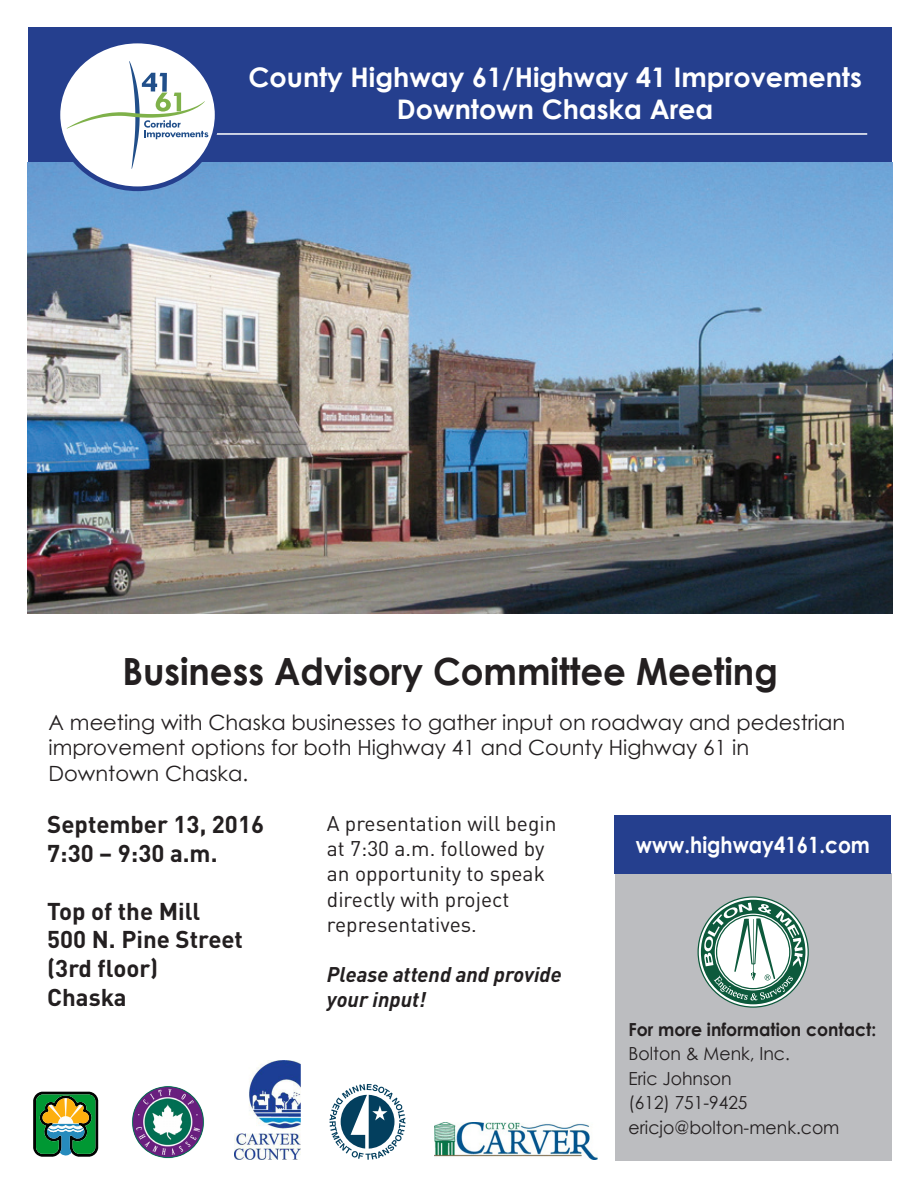
<style>
.page{position:relative;width:918px;height:1188px;background:#fff}
.page>*{position:absolute;margin:0;border:0;box-sizing:border-box;transform-origin:0 0}
.Body{font:700 37.5px "Century Gothic";color:#231f20;scale:.95 1}
.t1{font:700 27px/32.4px "Century Gothic";color:#fff;text-align:center}
.t2{font:700 24px/28.8px "DINOT";color:#231f20}
.t3{font:700 22.5px "Century Gothic";color:#fff;scale:.9 1}
.Body-2{font:21px/25.2px "Century Gothic";color:#231f20}
.t4{font:21px/25.2px "DINOT";color:#231f20}
.t5{font:italic 700 21px/25.2px "DINOT";color:#231f20}
.t6{font:18px "Century Gothic";color:#231f20;scale:.96 1}
.t7{font:700 18px "Century Gothic";color:#231f20;scale:.96 1}
</style>
<div class="page">
<img style="left:27px;top:162px;width:865px;height:451px">
<div style="left:28px;top:27px;width:863px;height:135px;background:#253f8e"></div>
<hr style="left:127px;top:133px;width:740px;height:2px;background:#fff">
<svg style="left:58px;top:41px;width:159px;height:148px;fill:#fff"></svg>
<svg style="left:67px;top:61px;width:141px;height:108px;background:#e0e6ea"></svg>
<div style="left:56px;top:39px;width:163px;height:152px;border:5px solid #253f8e;border-radius:50%"></div>
<img style="left:235px;top:1061px;width:66px;height:99px">
<img style="left:132px;top:1086px;width:72px;height:73px">
<svg style="left:33px;top:1092px;width:65px;height:65px;background:#4e834c"></svg>
<img style="left:434px;top:1122px;width:163px;height:38px">
<svg style="left:330px;top:1084px;width:75px;height:76px"></svg>
<div style="left:615px;top:873px;width:276px;height:288px;background:#bcbdc0"></div>
<svg style="left:698px;top:896px;width:111px;height:112px"></svg>
<div style="left:615px;top:815px;width:276px;height:58px;background:#253f8e"></div>
<p class="t1" style="left:248px;top:60px;width:615px">County Highway 61/Highway 41 Improvements<br>Downtown Chaska Area</p>
<p class="Body" style="left:122px;top:648px;width:692px">Business Advisory Committee Meeting</p>
<p class="Body-2" style="left:49px;top:710px;width:798px">A meeting with Chaska businesses to gather input on roadway and pedestrian improvement options for both Highway 41 and County Highway 61 in<br>Downtown Chaska.</p>
<p class="t2" style="left:47px;top:810px;width:218px">September 13, 2016</p>
<p class="t2" style="left:47px;top:838px;width:172px">7:30 – 9:30 a.m.</p>
<p class="t2" style="left:47px;top:896px;width:155px">Top of the Mill</p>
<p class="t2" style="left:47px;top:925px;width:197px">500 N. Pine Street (3rd floor)</p>
<p class="t2" style="left:47px;top:982px;width:81px">Chaska</p>
<p class="t4" style="left:327px;top:810px;width:231px">A presentation will begin at 7:30 a.m. followed by an opportunity to speak directly with project representatives.</p>
<p class="t5" style="left:327px;top:961px;width:236px">Please attend and provide your input!</p>
<p class="t3" style="left:636px;top:830px;width:262px">www.highway4161.com</p>
<p class="t7" style="left:628px;top:1018px;width:260px">For more information contact:</p>
<p class="t6" style="left:628px;top:1043px;width:170px">Bolton &amp; Menk, Inc.</p>
<p class="t6" style="left:628px;top:1067px;width:109px">Eric Johnson</p>
<p class="t6" style="left:628px;top:1092px;width:125px">(612) 751-9425</p>
<p class="t6" style="left:628px;top:1117px;width:221px">ericjo@bolton-menk.com</p>
</div>
